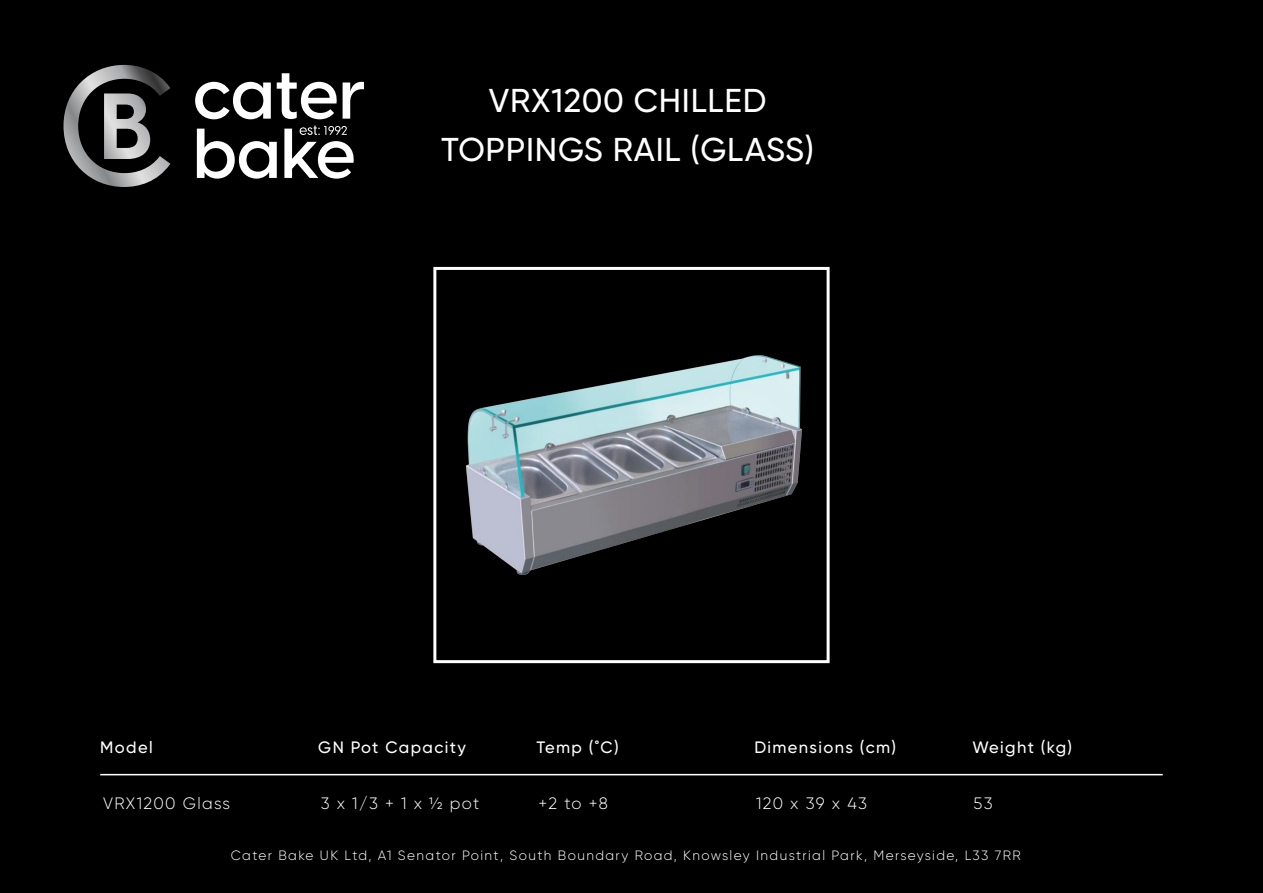
<style>
.page{position:relative;width:1263px;height:893px;background:#fff}
.page>*{position:absolute;margin:0;border:0;box-sizing:border-box;transform-origin:0 0}
.t1{font:500 33px/48.4px "Gilroy";letter-spacing:.025em;color:#fff;text-align:center}
.t2{font:500 16.5px "Gilroy";letter-spacing:.085em;color:#fff}
.t3{font:300 16.5px "Gilroy";letter-spacing:.085em;color:#fff}
.t4{font:300 13.5px "Gilroy";letter-spacing:.105em;color:#fff}
</style>
<div class="page">
<div style="left:0;top:0;width:1262px;height:893px;background:#000"></div>
<svg style="left:63px;top:65px;width:107px;height:122px"></svg>
<svg style="left:195px;top:82px;width:76px;height:37px"></svg>
<svg style="left:277px;top:73px;width:87px;height:46px"></svg>
<svg style="left:197px;top:129px;width:80px;height:50px"></svg>
<svg style="left:284px;top:126px;width:70px;height:53px"></svg>
<hr style="left:100px;top:774px;width:1063px;height:1px;background:#fff">
<div style="left:433px;top:267px;width:397px;height:396px;border:3px solid #fff"></div>
<img style="left:466px;top:356px;width:335px;height:218px">
<h1 class="t1" style="left:441px;top:76px;width:374px">VRX1200 CHILLED<br>TOPPINGS RAIL (GLASS)</h1>
<p class="t2" style="left:100px;top:738px;width:54px">Model</p>
<p class="t2" style="left:318px;top:738px;width:149px">GN Pot Capacity</p>
<p class="t2" style="left:536px;top:738px;width:84px">Temp (˚C)</p>
<p class="t2" style="left:754px;top:738px;width:143px">Dimensions (cm)</p>
<p class="t2" style="left:972px;top:738px;width:101px">Weight (kg)</p>
<p class="t3" style="left:103px;top:793px;width:129px">VRX1200 Glass</p>
<p class="t3" style="left:321px;top:793px;width:160px">3 x 1/3 + 1 x ½ pot</p>
<p class="t3" style="left:538px;top:793px;width:71px">+2 to +8</p>
<p class="t3" style="left:756px;top:793px;width:113px">120 x 39 x 43</p>
<p class="t3" style="left:974px;top:793px;width:21px">53</p>
<p class="t4" style="left:231px;top:847px;width:791px">Cater Bake UK Ltd, A1 Senator Point, South Boundary Road, Knowsley Industrial Park, Merseyside, L33 7RR</p>
</div>
